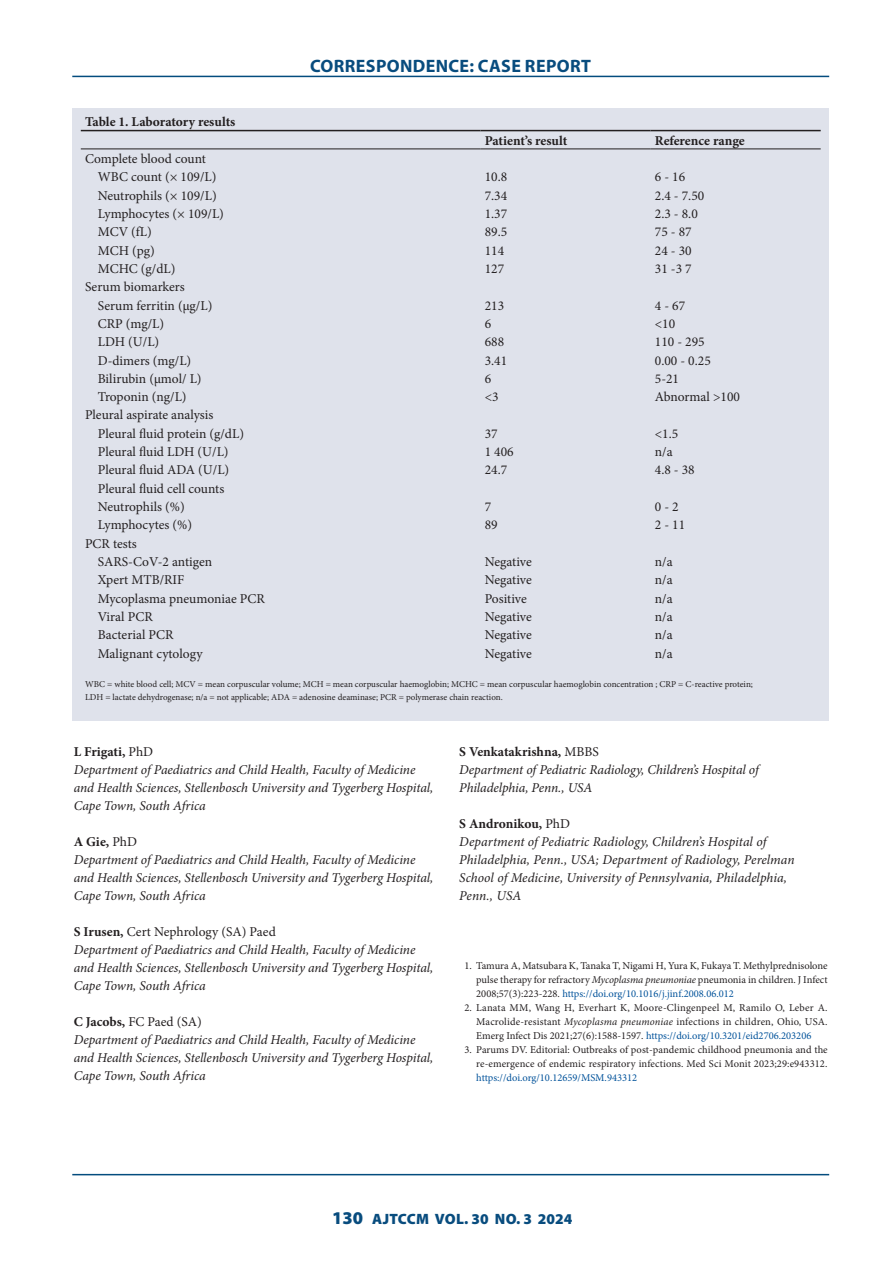
<style>
.page{position:relative;width:893px;height:1263px;background:#fff}
.page>*{position:absolute;margin:0;border:0;box-sizing:border-box;transform-origin:0 0}
.t1{font:700 18px "Myriad Pro";letter-spacing:.02em;color:#084c7e}
.t2{font:900 15px "Myriad Pro";letter-spacing:.005em;color:#084c7e}
.AUTHORS_NAME{font:italic 13.5px/18px "Minion Pro";letter-spacing:-.005em;color:#231f20}
.TABLE_TEXT_INDENT{font:13.5px "Minion Pro";color:#231f20}
.TABLE_TEXT{font:13.5px "Minion Pro";color:#231f20}
.AUTHORS_NAME-2{font:700 13.5px "Minion Pro";color:#231f20}
.AUTHORS_NAME-3{font:13.5px "Minion Pro";color:#231f20}
.TABLE_FIELD_NAME{font:700 13.5px "Minion Pro";letter-spacing:-.005em;color:#231f20}
.TABLE_HEAD{font:700 13.5px "Minion Pro";letter-spacing:-.005em;color:#231f20}
.t3{font:10.5px/14px "Minion Pro";color:#231f20;text-align:justify}
.TABLE_FOOTNOTE{font:9px/13.5px "Minion Pro";color:#231f20}
.s1{font-weight:400}
.s2{font-weight:700}
.s3{font-style:italic}
.s4{color:#01529a}
.s5{font-size:18px}
</style>
<div class="page">
<hr style="left:72px;top:1174px;width:757px;height:1px;background:#044c7e">
<hr style="left:72px;top:76px;width:757px;height:1px;background:#044c7e">
<div style="left:72px;top:108px;width:757px;height:612px;background:#dfe2eb"></div>
<hr style="left:81px;top:130px;width:399px;height:1px;background:#231f20">
<hr style="left:480px;top:130px;width:171px;height:1px;background:#231f20">
<hr style="left:651px;top:130px;width:170px;height:1px;background:#231f20">
<hr style="left:81px;top:149px;width:399px;height:1px;background:#231f20">
<hr style="left:480px;top:149px;width:171px;height:1px;background:#231f20">
<hr style="left:651px;top:149px;width:170px;height:1px;background:#231f20">
<p class="TABLE_HEAD" style="left:85px;top:112px;width:152px">Table 1. Laboratory results</p>
<h1 class="t1" style="left:310px;top:54px;width:282px">CORRESPONDENCE: CASE REPORT</h1>
<p class="TABLE_FIELD_NAME" style="left:485px;top:131px;width:84px">Patient’s result</p>
<p class="TABLE_FIELD_NAME" style="left:655px;top:131px;width:92px">Reference range</p>
<p class="TABLE_TEXT" style="left:85px;top:150px;width:122px">Complete blood count</p>
<p class="TABLE_TEXT_INDENT" style="left:98px;top:168px;width:120px">WBC count (× 109/L)</p>
<p class="TABLE_TEXT" style="left:485px;top:168px;width:24px">10.8</p>
<p class="TABLE_TEXT" style="left:655px;top:168px;width:32px">6 - 16</p>
<p class="TABLE_TEXT_INDENT" style="left:98px;top:186px;width:120px">Neutrophils (× 109/L)</p>
<p class="TABLE_TEXT" style="left:485px;top:186px;width:24px">7.34</p>
<p class="TABLE_TEXT" style="left:655px;top:186px;width:51px">2.4 - 7.50</p>
<p class="TABLE_TEXT_INDENT" style="left:98px;top:205px;width:128px">Lymphocytes (× 109/L)</p>
<p class="TABLE_TEXT" style="left:485px;top:205px;width:24px">1.37</p>
<p class="TABLE_TEXT" style="left:655px;top:205px;width:45px">2.3 - 8.0</p>
<p class="TABLE_TEXT_INDENT" style="left:98px;top:223px;width:56px">MCV (fL)</p>
<p class="TABLE_TEXT" style="left:485px;top:223px;width:24px">89.5</p>
<p class="TABLE_TEXT" style="left:655px;top:223px;width:38px">75 - 87</p>
<p class="TABLE_TEXT_INDENT" style="left:98px;top:241px;width:59px">MCH (pg)</p>
<p class="TABLE_TEXT" style="left:485px;top:241px;width:21px">114</p>
<p class="TABLE_TEXT" style="left:655px;top:241px;width:38px">24 - 30</p>
<p class="TABLE_TEXT_INDENT" style="left:98px;top:260px;width:79px">MCHC (g/dL)</p>
<p class="TABLE_TEXT" style="left:485px;top:260px;width:21px">127</p>
<p class="TABLE_TEXT" style="left:655px;top:260px;width:38px">31 -3 7</p>
<p class="TABLE_TEXT" style="left:85px;top:278px;width:101px">Serum biomarkers</p>
<p class="TABLE_TEXT_INDENT" style="left:98px;top:296px;width:116px">Serum ferritin (µg/L)</p>
<p class="TABLE_TEXT" style="left:485px;top:296px;width:21px">213</p>
<p class="TABLE_TEXT" style="left:655px;top:296px;width:32px">4 - 67</p>
<p class="TABLE_TEXT_INDENT" style="left:98px;top:314px;width:68px">CRP (mg/L)</p>
<p class="TABLE_TEXT" style="left:485px;top:314px;width:8px">6</p>
<p class="TABLE_TEXT" style="left:655px;top:314px;width:22px">&lt;10</p>
<p class="TABLE_TEXT_INDENT" style="left:98px;top:333px;width:63px">LDH (U/L)</p>
<p class="TABLE_TEXT" style="left:485px;top:333px;width:21px">688</p>
<p class="TABLE_TEXT" style="left:655px;top:333px;width:51px">110 - 295</p>
<p class="TABLE_TEXT_INDENT" style="left:98px;top:351px;width:95px">D-dimers (mg/L)</p>
<p class="TABLE_TEXT" style="left:485px;top:351px;width:24px">3.41</p>
<p class="TABLE_TEXT" style="left:655px;top:351px;width:57px">0.00 - 0.25</p>
<p class="TABLE_TEXT_INDENT" style="left:98px;top:369px;width:105px">Bilirubin (μmol/ L)</p>
<p class="TABLE_TEXT" style="left:485px;top:369px;width:8px">6</p>
<p class="TABLE_TEXT" style="left:655px;top:369px;width:26px">5-21</p>
<p class="TABLE_TEXT_INDENT" style="left:98px;top:388px;width:90px">Troponin (ng/L)</p>
<p class="TABLE_TEXT" style="left:485px;top:388px;width:15px">&lt;3</p>
<p class="TABLE_TEXT" style="left:655px;top:388px;width:87px">Abnormal &gt;100</p>
<p class="TABLE_TEXT" style="left:85px;top:406px;width:130px">Pleural aspirate analysis</p>
<p class="TABLE_TEXT_INDENT" style="left:98px;top:424px;width:148px">Pleural fluid protein (g/dL)</p>
<p class="TABLE_TEXT" style="left:485px;top:424px;width:14px">37</p>
<p class="TABLE_TEXT" style="left:655px;top:424px;width:25px">&lt;1.5</p>
<p class="TABLE_TEXT_INDENT" style="left:98px;top:443px;width:132px">Pleural fluid LDH (U/L)</p>
<p class="TABLE_TEXT" style="left:485px;top:443px;width:30px">1 406</p>
<p class="TABLE_TEXT" style="left:655px;top:443px;width:19px">n/a</p>
<p class="TABLE_TEXT_INDENT" style="left:98px;top:461px;width:133px">Pleural fluid ADA (U/L)</p>
<p class="TABLE_TEXT" style="left:485px;top:461px;width:24px">24.7</p>
<p class="TABLE_TEXT" style="left:655px;top:461px;width:41px">4.8 - 38</p>
<p class="TABLE_TEXT_INDENT" style="left:98px;top:479px;width:128px">Pleural fluid cell counts</p>
<p class="TABLE_TEXT_INDENT" style="left:98px;top:498px;width:89px">Neutrophils (%)</p>
<p class="TABLE_TEXT" style="left:485px;top:498px;width:8px">7</p>
<p class="TABLE_TEXT" style="left:655px;top:498px;width:25px">0 - 2</p>
<p class="TABLE_TEXT_INDENT" style="left:98px;top:516px;width:96px">Lymphocytes (%)</p>
<p class="TABLE_TEXT" style="left:485px;top:516px;width:14px">89</p>
<p class="TABLE_TEXT" style="left:655px;top:516px;width:32px">2 - 11</p>
<p class="TABLE_TEXT" style="left:85px;top:534px;width:53px">PCR tests</p>
<p class="TABLE_TEXT_INDENT" style="left:98px;top:553px;width:116px">SARS-CoV-2 antigen</p>
<p class="TABLE_TEXT" style="left:485px;top:553px;width:49px">Negative</p>
<p class="TABLE_TEXT" style="left:655px;top:553px;width:19px">n/a</p>
<p class="TABLE_TEXT_INDENT" style="left:98px;top:571px;width:88px">Xpert MTB/RIF</p>
<p class="TABLE_TEXT" style="left:485px;top:571px;width:49px">Negative</p>
<p class="TABLE_TEXT" style="left:655px;top:571px;width:19px">n/a</p>
<p class="TABLE_TEXT_INDENT" style="left:98px;top:589px;width:169px">Mycoplasma pneumoniae PCR</p>
<p class="TABLE_TEXT" style="left:485px;top:589px;width:44px">Positive</p>
<p class="TABLE_TEXT" style="left:655px;top:589px;width:19px">n/a</p>
<p class="TABLE_TEXT_INDENT" style="left:98px;top:608px;width:56px">Viral PCR</p>
<p class="TABLE_TEXT" style="left:485px;top:608px;width:49px">Negative</p>
<p class="TABLE_TEXT" style="left:655px;top:608px;width:19px">n/a</p>
<p class="TABLE_TEXT_INDENT" style="left:98px;top:626px;width:77px">Bacterial PCR</p>
<p class="TABLE_TEXT" style="left:485px;top:626px;width:49px">Negative</p>
<p class="TABLE_TEXT" style="left:655px;top:626px;width:19px">n/a</p>
<p class="TABLE_TEXT_INDENT" style="left:98px;top:644px;width:106px">Malignant cytology</p>
<p class="TABLE_TEXT" style="left:485px;top:644px;width:49px">Negative</p>
<p class="TABLE_TEXT" style="left:655px;top:644px;width:19px">n/a</p>
<p class="TABLE_FOOTNOTE" style="left:85px;top:677px;width:669px">WBC = white blood cell; MCV = mean corpuscular volume; MCH = mean corpuscular haemoglobin; MCHC = mean corpuscular haemoglobin concentration ; CRP = C-reactive protein;<br>LDH = lactate dehydrogenase; n/a = not applicable; ADA = adenosine deaminase; PCR = polymerase chain reaction.</p>
<p class="AUTHORS_NAME-2" style="left:74px;top:742px;width:81px">L Frigati, <span class="s1">PhD</span></p>
<p class="AUTHORS_NAME" style="left:74px;top:761px;width:361px">Department of Paediatrics and Child Health, Faculty of Medicine and Health Sciences, Stellenbosch University and Tygerberg Hospital,<br>Cape Town, South Africa</p>
<p class="AUTHORS_NAME-2" style="left:74px;top:832px;width:65px">A Gie, <span class="s1">PhD</span></p>
<p class="AUTHORS_NAME" style="left:74px;top:851px;width:361px">Department of Paediatrics and Child Health, Faculty of Medicine and Health Sciences, Stellenbosch University and Tygerberg Hospital,<br>Cape Town, South Africa</p>
<p class="AUTHORS_NAME-3" style="left:74px;top:923px;width:203px"><span class="s2">S Irusen,</span> Cert Nephrology (SA) Paed</p>
<p class="AUTHORS_NAME" style="left:74px;top:941px;width:361px">Department of Paediatrics and Child Health, Faculty of Medicine and Health Sciences, Stellenbosch University and Tygerberg Hospital,<br>Cape Town, South Africa</p>
<p class="AUTHORS_NAME-3" style="left:74px;top:1013px;width:130px"><span class="s2">C Jacobs,</span> FC Paed (SA)</p>
<p class="AUTHORS_NAME" style="left:74px;top:1031px;width:361px">Department of Paediatrics and Child Health, Faculty of Medicine and Health Sciences, Stellenbosch University and Tygerberg Hospital,<br>Cape Town, South Africa</p>
<p class="AUTHORS_NAME-2" style="left:459px;top:742px;width:141px">S Venkatakrishna, <span class="s1">MBBS</span></p>
<p class="AUTHORS_NAME" style="left:459px;top:761px;width:301px">Department of Pediatric Radiology, Children’s Hospital of<br>Philadelphia, Penn., USA</p>
<p class="AUTHORS_NAME-2" style="left:459px;top:814px;width:112px">S Andronikou, <span class="s1">PhD</span></p>
<p class="AUTHORS_NAME" style="left:459px;top:833px;width:337px">Department of Pediatric Radiology, Children’s Hospital of Philadelphia, Penn., USA; Department of Radiology, Perelman School of Medicine, University of Pennsylvania, Philadelphia, Penn., USA</p>
<p class="t3" style="left:476px;top:959px;width:353px;text-indent:-12px">1. Tamura A, Matsubara K, Tanaka T, Nigami H, Yura K, Fukaya T. Methylprednisolone pulse therapy for refractory <span class="s3">Mycoplasma pneumoniae</span> pneumonia in children. J Infect 2008;57(3):223-228. <span class="s4">https://doi.org/10.1016/j.jinf.2008.06.012</span></p>
<p class="t3" style="left:476px;top:1001px;width:353px;text-indent:-12px">2. Lanata MM, Wang H, Everhart K, Moore-Clingenpeel M, Ramilo O, Leber A.<br>Macrolide-resistant <span class="s3">Mycoplasma pneumoniae</span> infections in children, Ohio, USA.<br>Emerg Infect Dis 2021;27(6):1588-1597. <span class="s4">https://doi.org/10.3201/eid2706.203206</span></p>
<p class="t3" style="left:476px;top:1043px;width:353px;text-indent:-12px">3. Parums DV. Editorial: Outbreaks of post-pandemic childhood pneumonia and the re-emergence of endemic respiratory infections. Med Sci Monit 2023;29:e943312. <span class="s4">https://doi.org/10.12659/MSM.943312</span></p>
<p class="t2" style="left:332px;top:1210px;width:242px"><span class="s5">130</span> AJTCCM VOL. 30 NO. 3 2024</p>
</div>
